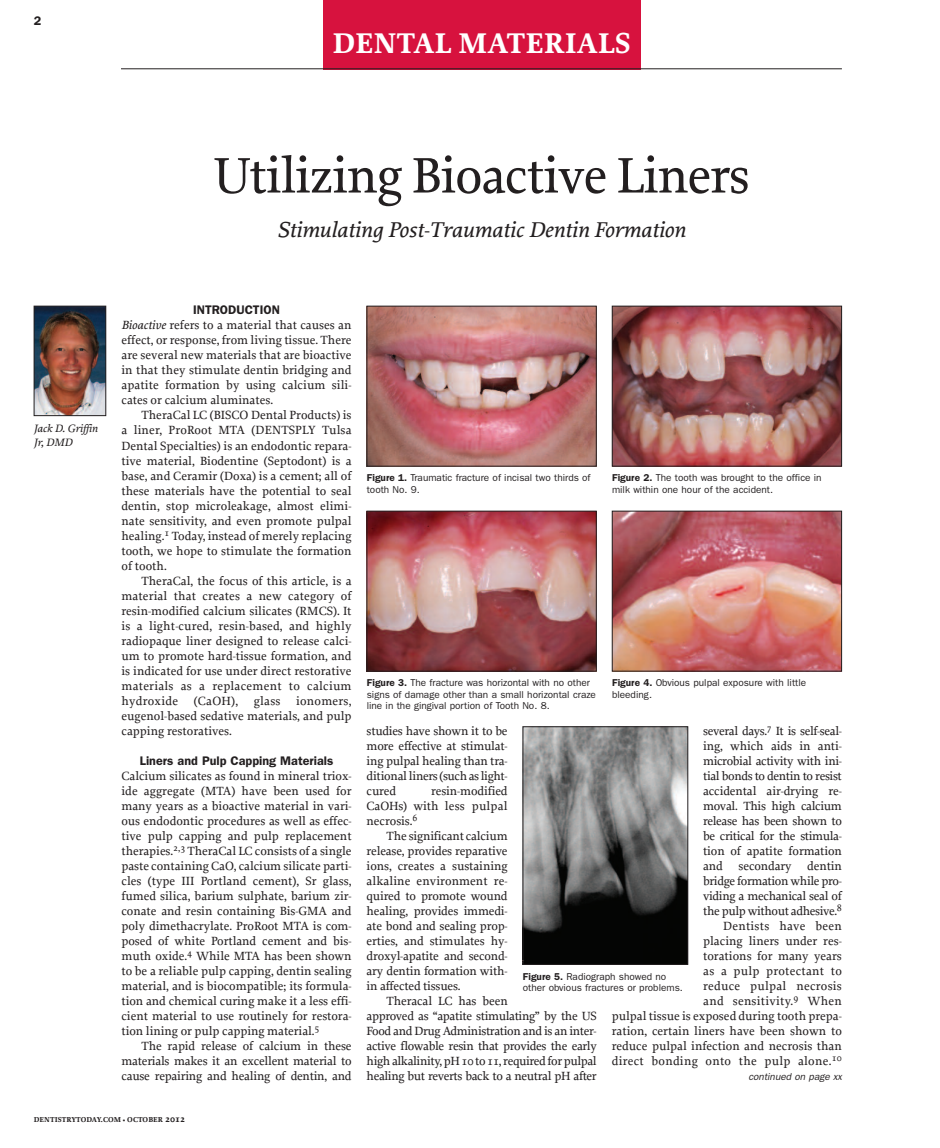
<style>
.page{position:relative;width:940px;height:1148px;background:#fff}
.page>*{position:absolute;margin:0;border:0;box-sizing:border-box;transform-origin:0 0}
.t1{font:500 52.5px "Proforma";letter-spacing:-.025em;color:#231f20}
.t2{font:700 30px "Proforma";color:#fff}
.t3{font:italic 500 22.5px "Proforma";color:#231f20}
.t4{font:500 12.5px/15px "Proforma";letter-spacing:-.01em;color:#231f20;text-align:justify}
.t5{font:500 12.5px/15px "Proforma";letter-spacing:-.03em;color:#231f20}
.t6{font:600 12.5px "Franklin Gothic";color:#231f20}
.t7{font:italic 500 11.25px/13.8px "Proforma";color:#231f20}
.t8{font:10px/11.2px "Franklin Gothic";color:#231f20}
.t9{font:italic 10px "Franklin Gothic";color:#231f20}
.t10{font:700 7.5px "Proforma";letter-spacing:.01em;color:#231f20}
.s1{font-style:italic}
.s2{font-weight:600}
.s3{font-size:10px}
</style>
<div class="page">
<img style="left:36px;top:308px;width:68px;height:106px">
<div style="left:34px;top:306px;width:72px;height:110px;border:1px solid #231f20"></div>
<img style="left:368px;top:308px;width:226px;height:156px">
<div style="left:366px;top:306px;width:230px;height:160px;border:1px solid #231f20"></div>
<img style="left:614px;top:308px;width:225px;height:156px">
<div style="left:612px;top:306px;width:229px;height:160px;border:1px solid #231f20"></div>
<img style="left:368px;top:513px;width:226px;height:156px">
<div style="left:366px;top:511px;width:230px;height:160px;border:1px solid #231f20"></div>
<img style="left:614px;top:513px;width:225px;height:156px">
<div style="left:612px;top:511px;width:229px;height:160px;border:1px solid #231f20"></div>
<img style="left:524px;top:728px;width:162px;height:234px">
<div style="left:522px;top:726px;width:166px;height:238px;border:1px solid #231f20"></div>
<div style="left:323px;top:0;width:317px;height:69px;background:#d7123e"></div>
<hr style="left:121px;top:68px;width:720px;height:1px;background:#231f20">
<p class="t6" style="left:34px;top:17px;width:9px">2</p>
<h2 class="t2" style="left:332px;top:25px;width:300px">DENTAL MATERIALS</h2>
<h1 class="t1" style="left:213px;top:144px;width:538px">Utilizing Bioactive Liners</h1>
<h3 class="t3" style="left:277px;top:216px;width:409px">Stimulating Post-Traumatic Dentin Formation</h3>
<p class="t7" style="left:34px;top:421px;width:65px">Jack D. Griffin<br>Jr, DMD</p>
<p class="t6" style="left:193px;top:306px;width:88px">INTRODUCTION</p>
<p class="t4" style="left:121px;top:317px;width:231px"><span class="s1">Bioactive</span> refers to a material that causes an effect, or response, from living tissue. There are several new materials that are bioactive in that they stimulate dentin bridging and apatite formation by using calcium sili&shy;cates or calcium aluminates.</p>
<p class="t4" style="left:121px;top:407px;width:232px;text-indent:20px">TheraCal LC (BISCO Dental Products) is a liner, ProRoot MTA (DENTSPLY Tulsa Dental Specialties) is an endodontic repara&shy;tive material, Biodentine (Septodont) is a base, and Ceramir (Doxa) is a cement; all of these materials have the potential to seal dentin, stop microleakage, almost elimi&shy;nate sensitivity, and even promote pulpal healing.<sup>1</sup> Today, instead of merely replacing tooth, we hope to stimulate the formation of tooth.</p>
<p class="t4" style="left:121px;top:572px;width:232px;text-indent:20px">TheraCal, the focus of this article, is a material that creates a new category of resin-modified calcium silicates (RMCS). It is a light-cured, resin-based, and highly radiopaque liner designed to release calci&shy;um to promote hard-tissue formation, and is indicated for use under direct restorative materials as a replacement to calcium hydroxide (CaOH), glass ionomers, eugenol-based sedative materials, and pulp capping restoratives.</p>
<p class="t6" style="left:140px;top:756px;width:195px">Liners and Pulp Capping Materials</p>
<p class="t4" style="left:121px;top:767px;width:232px">Calcium silicates as found in mineral triox&shy;ide aggregate (MTA) have been used for many years as a bioactive material in vari&shy;ous endodontic procedures as well as effec&shy;tive pulp capping and pulp replacement therapies.<sup>2,3</sup> TheraCal LC consists of a single paste containing CaO, calcium silicate parti&shy;cles (type III Portland cement), Sr glass, fumed silica, barium sulphate, barium zir&shy;conate and resin containing Bis-GMA and poly dimethacrylate. ProRoot MTA is com&shy;posed of white Portland cement and bis&shy;muth oxide.<sup>4</sup> While MTA has been shown to be a reliable pulp capping, dentin sealing material, and is biocompatible; its formula&shy;tion and chemical curing make it a less effi&shy;cient material to use routinely for restora&shy;tion lining or pulp capping material.<sup>5</sup></p>
<p class="t4" style="left:121px;top:1037px;width:232px;text-indent:20px">The rapid release of calcium in these materials makes it an excellent material to cause repairing and healing of dentin, and</p>
<p class="t8" style="left:367px;top:473px;width:225px"><span class="s2">Figure 1.</span> Traumatic fracture of incisal two thirds of tooth No. 9.</p>
<p class="t8" style="left:612px;top:473px;width:211px"><span class="s2">Figure 2.</span> The tooth was brought to the office in milk within one hour of the accident.</p>
<p class="t8" style="left:367px;top:678px;width:231px"><span class="s2">Figure 3.</span> The fracture was horizontal with no other signs of damage other than a small horizontal craze line in the gingival portion of Tooth No. 8.</p>
<p class="t8" style="left:612px;top:678px;width:196px"><span class="s2">Figure 4.</span> Obvious pulpal exposure with little bleeding.</p>
<p class="t4" style="left:703px;top:722px;width:140px">several days.<sup>7</sup> It is self-seal&shy;ing, which aids in anti&shy;microbial activity with ini&shy;tial bonds to dentin to resist accidental air-drying re&shy;moval. This high calcium release has been shown to be critical for the stimula&shy;tion of apatite formation and</p>
<p class="t4" style="left:366px;top:722px;width:142px">studies have shown it to be more effective at stimulat&shy;ing pulpal healing than tra&shy;ditional liners(suchaslight&shy;cured</p>
<p class="t4" style="left:366px;top:782px;width:142px;text-indent:64px">resin-modified CaOHs) with less pulpal necrosis.<sup>6</sup></p>
<p class="t4" style="left:366px;top:827px;width:142px;text-indent:20px">The significant calcium release, provides reparative ions, creates a sustaining alkaline environment re&shy;quired to promote wound healing, provides immedi&shy;ate bond and sealing prop&shy;erties, and stimulates hy&shy;droxyl-apatite and second&shy;ary dentin formation with&shy;in affected tissues.</p>
<p class="t5" style="left:366px;top:992px;width:232px;text-indent:20px">Theracal LC has been<br>approved as “apatite stimulating” by the US Food and Drug Administration and is an inter&shy;active flowable resin that provides the early high alkalinity, pH 10 to 11, required for pulpal healing but reverts back to a neutral pH after</p>
<p class="t4" style="left:611px;top:857px;width:232px;text-align:right">dentin<br>bridge formation while pro-<br>viding a mechanical seal of<br>the pulp without adhesive.<sup>8<br></sup>Dentists have been<br>placing liners under res-<br>torations for many years<br>as a pulp protectant to<br>reduce pulpal necrosis<br>and sensitivity.<sup>9</sup> When<br>pulpal tissue is exposed during tooth prepa&shy;ration, certain liners have been shown to reduce pulpal infection and necrosis than direct bonding onto the pulp alone.<sup>10</sup></p>
<p class="t4" style="left:738px;top:857px;width:54px">secondary</p>
<p class="t8" style="left:522px;top:971px;width:161px"><span class="s2">Figure 5.</span> Radiograph showed no other obvious fractures or problems.</p>
<p class="t9" style="left:748px;top:1072px;width:95px">continued on page xx</p>
<p class="t10" style="left:34px;top:1114px;width:153px">DENTISTRYTODAY.COM • OCTOBER <span class="s3">2012</span></p>
</div>
